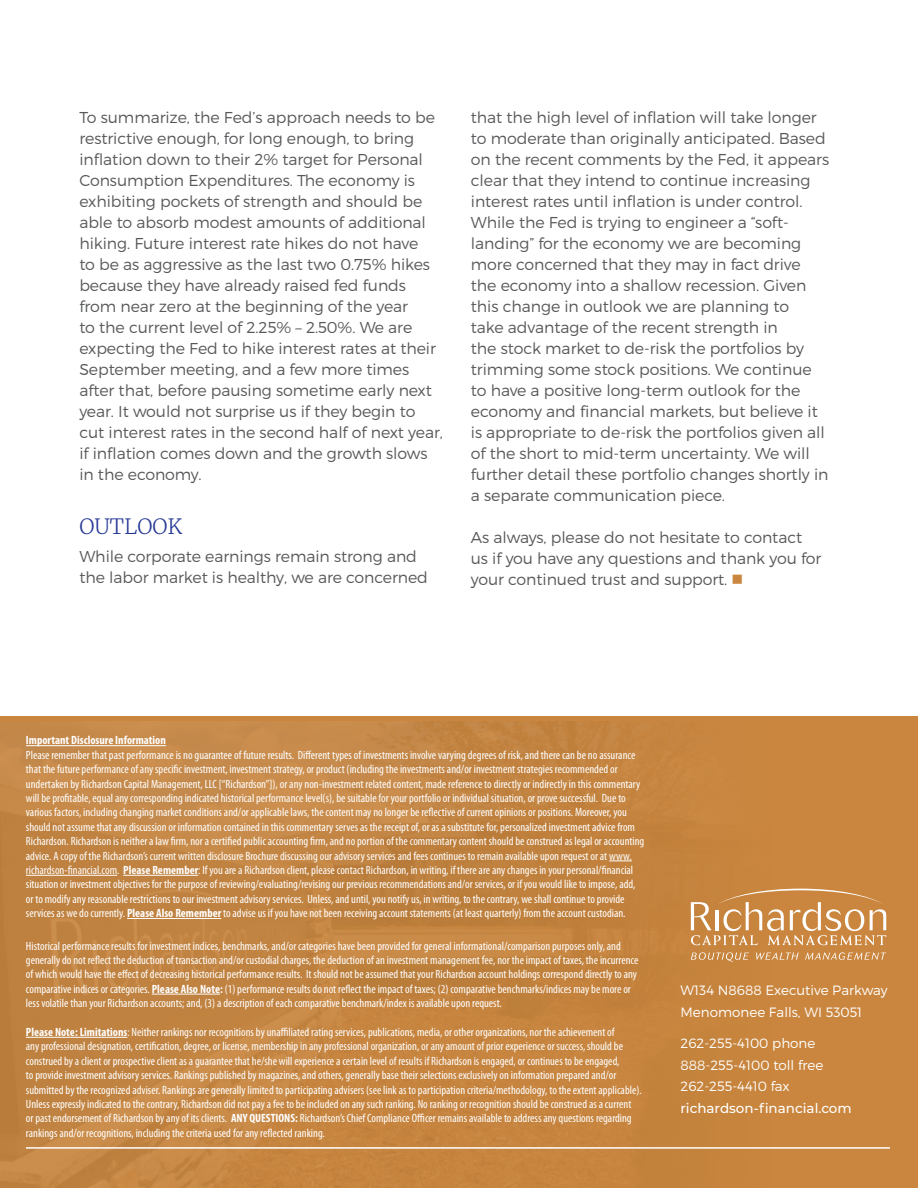
<style>
.page{position:relative;width:918px;height:1188px;background:#fff}
.page>*{position:absolute;margin:0;border:0;box-sizing:border-box;transform-origin:0 0}
.Sub_head{font:300 21px "Merriweather";color:#263895}
.Text{font:300 15.75px/21px "Montserrat";letter-spacing:-.005em;color:#57585a}
.Phone___s_on_back{font:300 13.5px "Montserrat";color:#fff}
.address{font:300 13.5px "Montserrat";color:#fff}
.Phone___s_on_back-2{font:500 13.5px "Montserrat";color:#fff}
.Body_Text{font:condensed 12px/14.4px "Myriad Pro";color:#fff}
.t1{font:700 condensed 12px "Myriad Pro";color:#fff}
.s1{color:#ca863e}
.s2{font-weight:700}
</style>
<div class="page">
<div style="left:0;top:716px;width:918px;height:472px;background:#ca863e"></div>
<img style="left:0;top:722px;width:772px;height:466px">
<hr style="left:26px;top:745px;width:140px;height:1px;background:#fff">
<svg style="left:609px;top:861px;width:23px;height:1px"></svg>
<hr style="left:26px;top:875px;width:91px;height:1px;background:#fff">
<hr style="left:123px;top:875px;width:75px;height:1px;background:#fff">
<hr style="left:127px;top:918px;width:94px;height:1px;background:#fff">
<hr style="left:152px;top:994px;width:68px;height:1px;background:#fff">
<hr style="left:26px;top:1037px;width:101px;height:1px;background:#fff">
<svg style="left:691px;top:952px;width:58px;height:10px"></svg>
<svg style="left:756px;top:953px;width:43px;height:7px"></svg>
<svg style="left:805px;top:952px;width:81px;height:8px"></svg>
<svg style="left:691px;top:889px;width:195px;height:56px"></svg>
<hr style="left:26px;top:1147px;width:864px;height:2px;background:#fff">
<p class="Text" style="left:79px;top:107px;width:365px">To summarize, the Fed’s approach needs to be restrictive enough, for long enough, to bring inflation down to their 2% target for Personal Consumption Expenditures. The economy is exhibiting pockets of strength and should be able to absorb modest amounts of additional hiking. Future interest rate hikes do not have<br>to be as aggressive as the last two 0.75% hikes because they have already raised fed funds from near zero at the beginning of the year<br>to the current level of 2.25% – 2.50%. We are expecting the Fed to hike interest rates at their September meeting, and a few more times after that, before pausing sometime early next year. It would not surprise us if they begin to cut interest rates in the second half of next year, if inflation comes down and the growth slows in the economy.</p>
<p class="Sub_head" style="left:79px;top:514px;width:105px">OUTLOOK</p>
<p class="Text" style="left:79px;top:545px;width:350px">While corporate earnings remain strong and the labor market is healthy, we are concerned</p>
<p class="Text" style="left:471px;top:107px;width:360px">that the high level of inflation will take longer to moderate than originally anticipated. Based on the recent comments by the Fed, it appears clear that they intend to continue increasing interest rates until inflation is under control.<br>While the Fed is trying to engineer a “soft&shy;landing” for the economy we are becoming more concerned that they may in fact drive the economy into a shallow recession. Given this change in outlook we are planning to<br>take advantage of the recent strength in<br>the stock market to de-risk the portfolios by trimming some stock positions. We continue to have a positive long-term outlook for the economy and financial markets, but believe it is appropriate to de-risk the portfolios given all of the short to mid-term uncertainty. We will further detail these portfolio changes shortly in a separate communication piece.</p>
<p class="Text" style="left:471px;top:527px;width:352px">As always, please do not hesitate to contact us if you have any questions and thank you for your continued trust and support. <span class="s1">■</span></p>
<p class="t1" style="left:26px;top:733px;width:142px">Important Disclosure Information</p>
<p class="Body_Text" style="left:26px;top:748px;width:620px">Please remember that past performance is no guarantee of future results. Different types of investments involve varying degrees of risk, and there can be no assurance that the future performance of any specific investment, investment strategy, or product (including the investments and/or investment strategies recommended or undertaken by Richardson Capital Management, LLC [“Richardson”]), or any non-investment related content, made reference to directly or indirectly in this commentary will be profitable, equal any corresponding indicated historical performance level(s), be suitable for your portfolio or individual situation, or prove successful. Due to various factors, including changing market conditions and/or applicable laws, the content may no longer be reflective of current opinions or positions. Moreover, you should not assume that any discussion or information contained in this commentary serves as the receipt of, or as a substitute for, personalized investment advice from Richardson. Richardson is neither a law firm, nor a certified public accounting firm, and no portion of the commentary content should be construed as legal or accounting advice. A copy of the Richardson’s current written disclosure Brochure discussing our advisory services and fees continues to remain available upon request or at www. richardson-financial.com. <span class="s2">Please Remember</span>: If you are a Richardson client, please contact Richardson, in writing, if there are any changes in your personal/financial situation or investment objectives for the purpose of reviewing/evaluating/revising our previous recommendations and/or services, or if you would like to impose, add, or to modify any reasonable restrictions to our investment advisory services. Unless, and until, you notify us, in writing, to the contrary, we shall continue to provide services as we do currently. <span class="s2">Please Also Remember</span> to advise us if you have not been receiving account statements (at least quarterly) from the account custodian.</p>
<p class="Body_Text" style="left:26px;top:938px;width:614px">Historical performance results for investment indices, benchmarks, and/or categories have been provided for general informational/comparison purposes only, and generally do not reflect the deduction of transaction and/or custodial charges, the deduction of an investment management fee, nor the impact of taxes, the incurrence of which would have the effect of decreasing historical performance results. It should not be assumed that your Richardson account holdings correspond directly to any comparative indices or categories. <span class="s2">Please Also Note:</span> (1) performance results do not reflect the impact of taxes; (2) comparative benchmarks/indices may be more or less volatile than your Richardson accounts; and, (3) a description of each comparative benchmark/index is available upon request.</p>
<p class="Body_Text" style="left:26px;top:1025px;width:617px"><span class="s2">Please Note: Limitations</span>: Neither rankings nor recognitions by unaffiliated rating services, publications, media, or other organizations, nor the achievement of<br>any professional designation, certification, degree, or license, membership in any professional organization, or any amount of prior experience or success, should be construed by a client or prospective client as a guarantee that he/she will experience a certain level of results if Richardson is engaged, or continues to be engaged,<br>to provide investment advisory services. Rankings published by magazines, and others, generally base their selections exclusively on information prepared and/or submitted by the recognized adviser. Rankings are generally limited to participating advisers (see link as to participation criteria/methodology, to the extent applicable).<br>Unless expressly indicated to the contrary, Richardson did not pay a fee to be included on any such ranking. No ranking or recognition should be construed as a current or past endorsement of Richardson by any of its clients. <span class="s2">ANY QUESTIONS:</span> Richardson’s Chief Compliance Officer remains available to address any questions regarding rankings and/or recognitions, including the criteria used for any reflected ranking.</p>
<p class="address" style="left:681px;top:982px;width:209px">W134 N8688 Executive Parkway</p>
<p class="address" style="left:681px;top:1004px;width:183px">Menomonee Falls, WI 53051</p>
<p class="Phone___s_on_back" style="left:681px;top:1035px;width:136px">262-255-4100 phone</p>
<p class="Phone___s_on_back" style="left:681px;top:1057px;width:144px">888-255-4100 toll free</p>
<p class="Phone___s_on_back" style="left:681px;top:1078px;width:111px">262-255-4410 fax</p>
<p class="Phone___s_on_back-2" style="left:681px;top:1099px;width:173px">richardson-financial.com</p>
</div>
